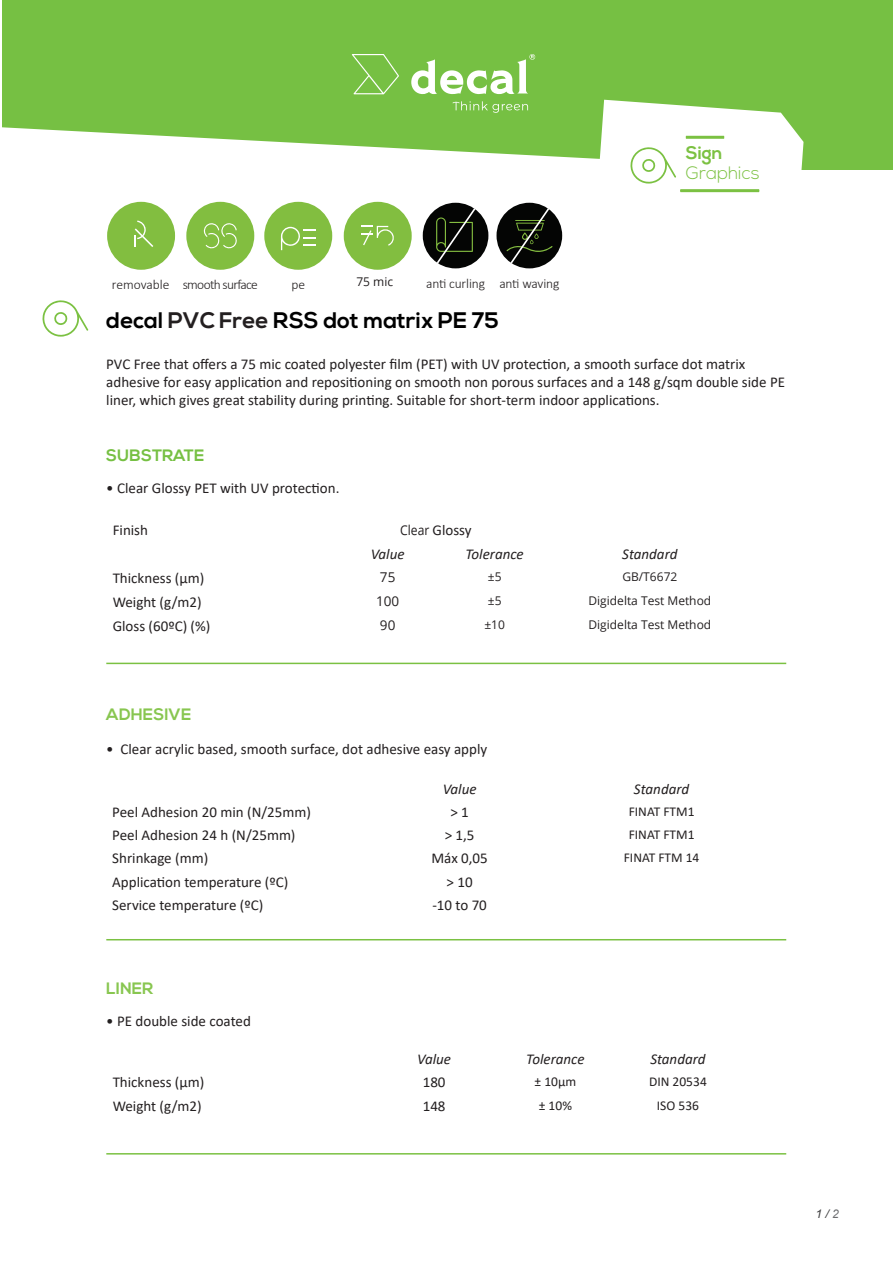
<style>
.page{position:relative;width:893px;height:1263px;background:#fff}
.page>*{position:absolute;margin:0;border:0;box-sizing:border-box;transform-origin:0 0}
.t1{font:700 22.5px "Nexa";color:#000}
.t2{font:300 18px "Nexa";color:#7cc142}
.t3{font:700 18px "Nexa";color:#7cc142}
.t4{font:700 16.5px "Nexa";color:#88c650}
.t5{font:700 16.5px "Nexa";color:#76c043}
.t6{font:15px/18px "Calibri";color:#231f20}
.t7{font:italic 15px "Calibri";color:#231f20}
.t8{font:13.5px "Calibri";color:#231f20}
.t9{font:300 13.5px "Calibri";letter-spacing:-.01em;color:#231f20}
.t10{font:300 13.5px "Calibri";letter-spacing:-.05em;color:#231f20}
.t11{font:13.5px "Open Sans";color:#231f20}
.t12{font:12px "Open Sans";color:#231f20}
.t13{font:italic 12px "Arial";color:#3e3e3f}
.s1{color:#231f20}
.s2{font-family:"Open Sans";font-size:13.5px}
.s3{font-style:italic}
.s4{color:#6c6d70}
</style>
<div class="page">
<div style="left:3px;top:0;width:889px;height:169px;background:#76c043"></div>
<svg style="left:602px;top:100px;width:201px;height:70px;fill:#fff"></svg>
<svg style="left:2px;top:127px;width:775px;height:66px;fill:#fff"></svg>
<svg style="left:686px;top:136px;width:38px;height:3px"></svg>
<svg style="left:630px;top:147px;width:129px;height:45px"></svg>
<svg style="left:452px;top:101px;width:76px;height:12px"></svg>
<svg style="left:352px;top:54px;width:47px;height:40px"></svg>
<svg style="left:411px;top:54px;width:124px;height:40px"></svg>
<hr style="left:106px;top:663px;width:680px;height:1px;background:#7bc142">
<hr style="left:106px;top:939px;width:680px;height:1px;background:#7bc142">
<hr style="left:106px;top:1153px;width:680px;height:1px;background:#7bc142">
<svg style="left:42px;top:300px;width:46px;height:37px"></svg>
<div style="left:107px;top:202px;width:68px;height:68px;background:#82be40;border-radius:50%"></div>
<svg style="left:135px;top:221px;width:18px;height:26px"></svg>
<div style="left:186px;top:202px;width:68px;height:68px;background:#82be40;border-radius:50%"></div>
<svg style="left:204px;top:223px;width:33px;height:26px"></svg>
<div style="left:264px;top:202px;width:68px;height:68px;background:#82be40;border-radius:50%"></div>
<svg style="left:281px;top:227px;width:35px;height:23px"></svg>
<div style="left:423px;top:203px;width:65px;height:65px;background:#040504;border-radius:50%"></div>
<svg style="left:436px;top:205px;width:41px;height:60px"></svg>
<div style="left:496px;top:203px;width:66px;height:65px;background:#040504;border-radius:50%"></div>
<svg style="left:507px;top:205px;width:46px;height:60px"></svg>
<div style="left:344px;top:202px;width:68px;height:68px;background:#82be40;border-radius:50%"></div>
<svg style="left:362px;top:226px;width:32px;height:20px"></svg>
<p class="t10" style="left:112px;top:276px;width:147px">removable smooth surface</p>
<p class="t9" style="left:291px;top:276px;width:15px">pe</p>
<p class="t12" style="left:356px;top:273px;width:38px">75 mic</p>
<p class="t9" style="left:426px;top:275px;width:135px">anti curling anti waving</p>
<p class="t3" style="left:686px;top:143px;width:38px">Sign</p>
<p class="t2" style="left:686px;top:162px;width:75px">Graphics</p>
<h1 class="t1" style="left:106px;top:307px;width:394px">decal <span class="s1">PVC Free</span> RSS dot matrix PE 75</h1>
<p class="t6" style="left:106px;top:355px;width:680px">PVC Free that offers a 75 mic coated polyester film (PET) with UV protection, a smooth surface dot matrix adhesive for easy application and repositioning on smooth non porous surfaces and a 148 g/sqm double side PE liner, which gives great stability during printing. Suitable for short-term indoor applications.</p>
<p class="t5" style="left:106px;top:446px;width:100px">SUBSTRATE</p>
<p class="t6" style="left:106px;top:479px;width:235px">• Clear Glossy PET with UV protection.</p>
<p class="t6" style="left:113px;top:521px;width:37px">Finish</p>
<p class="t6" style="left:371px;top:518px;width:102px;line-height:24px;text-indent:29px"><span class="s2">Clear</span> Glossy<br><span class="s3">Value</span></p>
<p class="t7" style="left:466px;top:543px;width:60px">Tolerance</p>
<p class="t7" style="left:622px;top:543px;width:57px">Standard</p>
<p class="t6" style="left:113px;top:569px;width:93px">Thickness (µm)</p>
<p class="t11" style="left:380px;top:568px;width:17px">75</p>
<p class="t12" style="left:488px;top:568px;width:15px">±5</p>
<p class="t12" style="left:622px;top:568px;width:57px">GB/T6672</p>
<p class="t6" style="left:113px;top:593px;width:91px">Weight (g/m2)</p>
<p class="t11" style="left:376px;top:592px;width:25px">100</p>
<p class="t12" style="left:488px;top:592px;width:15px">±5</p>
<p class="t12" style="left:588px;top:592px;width:124px">Digidelta Test Method</p>
<p class="t6" style="left:113px;top:617px;width:99px">Gloss (60ºC) (%)</p>
<p class="t11" style="left:380px;top:616px;width:17px">90</p>
<p class="t12" style="left:484px;top:616px;width:22px">±10</p>
<p class="t12" style="left:588px;top:616px;width:124px">Digidelta Test Method</p>
<p class="t4" style="left:106px;top:705px;width:87px">ADHESIVE</p>
<p class="t6" style="left:106px;top:740px;width:382px">• Clear acrylic based, smooth surface, dot adhesive easy apply</p>
<p class="t7" style="left:443px;top:778px;width:35px">Value</p>
<p class="t7" style="left:634px;top:778px;width:57px">Standard</p>
<p class="t6" style="left:112px;top:802px;width:200px">Peel Adhesion 20 min (N/25mm)</p>
<p class="t6" style="left:450px;top:802px;width:20px">&gt; 1</p>
<p class="t8" style="left:629px;top:802px;width:67px">FINAT FTM1</p>
<p class="t6" style="left:112px;top:826px;width:185px">Peel Adhesion 24 h (N/25mm)</p>
<p class="t6" style="left:445px;top:826px;width:31px">&gt; 1,5</p>
<p class="t8" style="left:629px;top:825px;width:67px">FINAT FTM1</p>
<p class="t6" style="left:112px;top:849px;width:97px">Shrinkage (mm)</p>
<p class="t6" style="left:431px;top:849px;width:58px">Máx 0,05</p>
<p class="t8" style="left:624px;top:848px;width:77px">FINAT FTM 14</p>
<p class="t6" style="left:112px;top:872px;width:177px">Application temperature (ºC)</p>
<p class="t6" style="left:447px;top:872px;width:28px">&gt; 10</p>
<p class="t6" style="left:112px;top:895px;width:152px">Service temperature (ºC)</p>
<p class="t6" style="left:432px;top:895px;width:56px">-10 to 70</p>
<p class="t4" style="left:106px;top:978px;width:49px">LINER</p>
<p class="t6" style="left:106px;top:1012px;width:146px">• PE double side coated</p>
<p class="t7" style="left:417px;top:1048px;width:35px">Value</p>
<p class="t7" style="left:526px;top:1048px;width:60px">Tolerance</p>
<p class="t7" style="left:650px;top:1048px;width:57px">Standard</p>
<p class="t6" style="left:113px;top:1073px;width:93px">Thickness (µm)</p>
<p class="t6" style="left:423px;top:1072px;width:24px">180</p>
<p class="t8" style="left:535px;top:1072px;width:43px">± 10µm</p>
<p class="t8" style="left:649px;top:1072px;width:59px">DIN 20534</p>
<p class="t6" style="left:113px;top:1097px;width:91px">Weight (g/m2)</p>
<p class="t6" style="left:423px;top:1096px;width:24px">148</p>
<p class="t8" style="left:539px;top:1096px;width:35px">± 10%</p>
<p class="t8" style="left:657px;top:1096px;width:44px">ISO 536</p>
<p class="t13" style="left:816px;top:1206px;width:25px">1 / <span class="s4">2</span></p>
</div>
